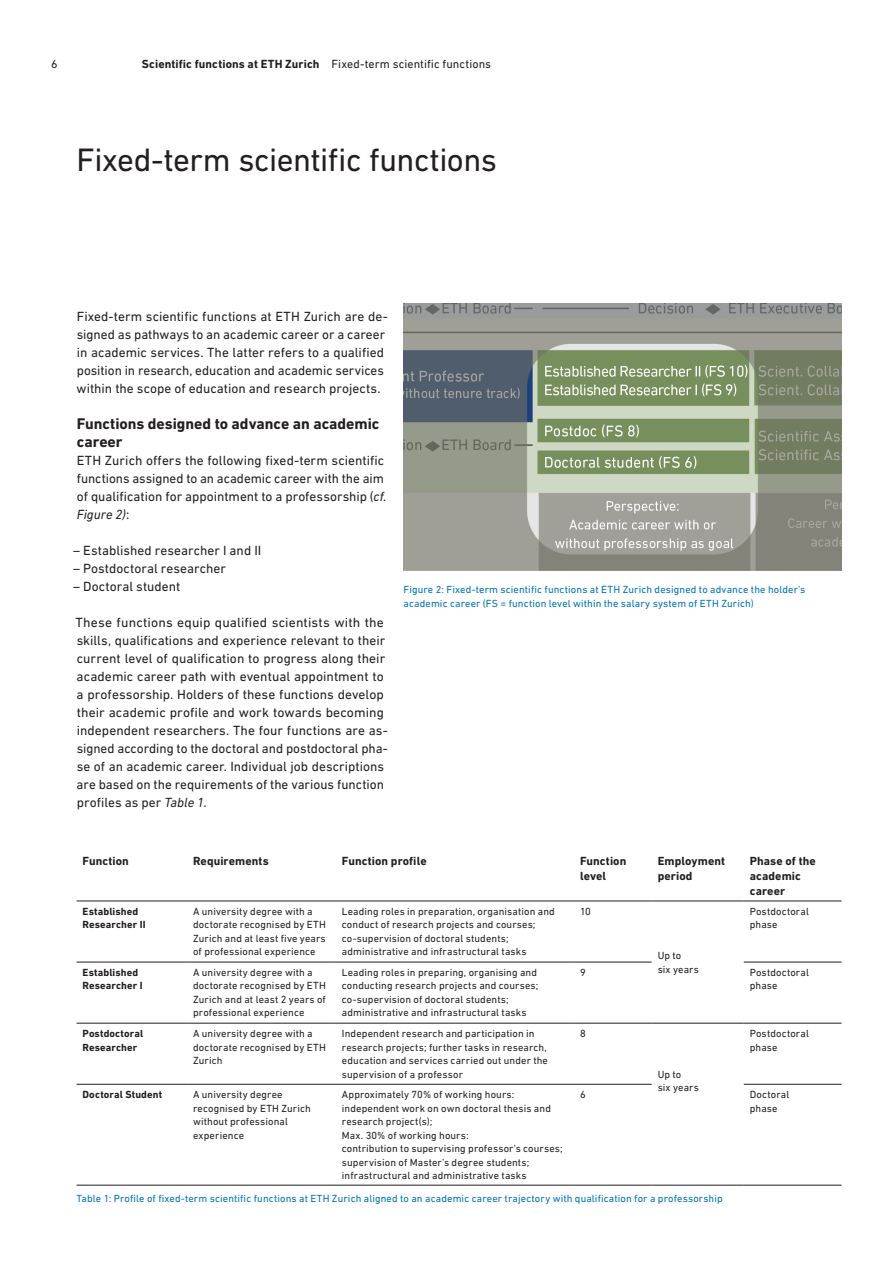
<style>
.page{position:relative;width:893px;height:1263px;background:#fff}
.page>*{position:absolute;margin:0;border:0;box-sizing:border-box;transform-origin:0 0}
.Headline_A4-S__DIN_N{font:33px "DIN Next W1 G";letter-spacing:-.015em;color:#231f20}
.Zwischentitel_A4-M{font:700 15.75px/18px "DIN Next W1 G";letter-spacing:-.005em;color:#231f20}
.Lauftext_Standard__B{font:13.5px/18px "DIN Next W1 G";color:#231f20}
.Infotext_S__DIN_Next{font:700 12px/15px "DIN Next W1 G";letter-spacing:.01em;color:#231f20}
.t1{font:12px "DIN Next W1 G";color:#231f20}
.Infotext_XS__DIN_Nex{font:10.5px/13.5px "DIN Next W1 G";letter-spacing:.01em;color:#231f20}
.Infotext_XS__DIN_Nex-2{font:10.5px/13.5px "DIN Next W1 G";letter-spacing:.01em;color:#0072bc}
.Infotext_XS__DIN_Nex-3{font:700 10.5px "DIN Next W1 G";letter-spacing:.01em;color:#231f20}
.s1{font-weight:400}
.s2{font-style:italic}
</style>
<div class="page">
<img style="left:403px;top:303px;width:439px;height:268px">
<hr style="left:77px;top:901px;width:110px;height:1px;background:#231f20">
<hr style="left:187px;top:901px;width:149px;height:1px;background:#231f20">
<hr style="left:336px;top:901px;width:238px;height:1px;background:#231f20">
<hr style="left:574px;top:901px;width:78px;height:1px;background:#231f20">
<hr style="left:652px;top:901px;width:92px;height:1px;background:#231f20">
<hr style="left:744px;top:901px;width:98px;height:1px;background:#231f20">
<hr style="left:77px;top:962px;width:110px;height:1px;background:#231f20">
<hr style="left:187px;top:962px;width:149px;height:1px;background:#231f20">
<hr style="left:336px;top:962px;width:238px;height:1px;background:#231f20">
<hr style="left:574px;top:962px;width:78px;height:1px;background:#231f20">
<hr style="left:744px;top:962px;width:98px;height:1px;background:#231f20">
<hr style="left:77px;top:1023px;width:110px;height:1px;background:#231f20">
<hr style="left:187px;top:1023px;width:149px;height:1px;background:#231f20">
<hr style="left:336px;top:1023px;width:238px;height:1px;background:#231f20">
<hr style="left:574px;top:1023px;width:78px;height:1px;background:#231f20">
<hr style="left:652px;top:1023px;width:92px;height:1px;background:#231f20">
<hr style="left:744px;top:1023px;width:98px;height:1px;background:#231f20">
<hr style="left:77px;top:1084px;width:110px;height:1px;background:#231f20">
<hr style="left:187px;top:1084px;width:149px;height:1px;background:#231f20">
<hr style="left:336px;top:1084px;width:238px;height:1px;background:#231f20">
<hr style="left:574px;top:1084px;width:78px;height:1px;background:#231f20">
<hr style="left:744px;top:1084px;width:98px;height:1px;background:#231f20">
<hr style="left:77px;top:1185px;width:110px;height:1px;background:#231f20">
<hr style="left:187px;top:1185px;width:149px;height:1px;background:#231f20">
<hr style="left:336px;top:1185px;width:238px;height:1px;background:#231f20">
<hr style="left:574px;top:1185px;width:78px;height:1px;background:#231f20">
<hr style="left:652px;top:1185px;width:92px;height:1px;background:#231f20">
<hr style="left:744px;top:1185px;width:98px;height:1px;background:#231f20">
<p class="t1" style="left:51px;top:57px;width:8px">6</p>
<p class="Infotext_S__DIN_Next" style="left:142px;top:56px;width:351px">Scientific functions at ETH Zurich <span class="s1">Fixed-term scientific functions</span></p>
<p class="Headline_A4-S__DIN_N" style="left:77px;top:141px;width:422px">Fixed-term scientific functions</p>
<p class="Lauftext_Standard__B" style="left:77px;top:307px;width:313px">Fixed-term scientific functions at ETH Zurich are de&shy;signed as pathways to an academic career or a career in academic services. The latter refers to a qualified position in research, education and academic services within the scope of education and research projects.</p>
<p class="Zwischentitel_A4-M" style="left:77px;top:415px;width:304px">Functions designed to advance an academic career</p>
<p class="Lauftext_Standard__B" style="left:77px;top:451px;width:311px">ETH Zurich offers the following fixed-term scientific functions assigned to an academic career with the aim of qualification for appointment to a professorship (<span class="s2">cf.<br>Figure 2)</span>:</p>
<p class="Lauftext_Standard__B" style="left:73px;top:541px;width:190px">– Established researcher I and II</p>
<p class="Lauftext_Standard__B" style="left:73px;top:559px;width:154px">– Postdoctoral researcher</p>
<p class="Lauftext_Standard__B" style="left:73px;top:577px;width:109px">– Doctoral student</p>
<p class="Lauftext_Standard__B" style="left:75px;top:613px;width:314px">These functions equip qualified scientists with the skills, qualifications and experience relevant to their current level of qualification to progress along their academic career path with eventual appointment to a professorship. Holders of these functions develop their academic profile and work towards becoming independent researchers. The four functions are as&shy;signed according to the doctoral and postdoctoral pha&shy;se of an academic career. Individual job descriptions are based on the requirements of the various function profiles as per <span class="s2">Table 1</span>.</p>
<p class="Infotext_XS__DIN_Nex-2" style="left:403px;top:583px;width:403px">Figure 2: Fixed-term scientific functions at ETH Zurich designed to advance the holder’s academic career (FS = function level within the salary system of ETH Zurich)</p>
<p class="Infotext_S__DIN_Next" style="left:83px;top:853px;width:48px">Function</p>
<p class="Infotext_S__DIN_Next" style="left:193px;top:853px;width:77px">Requirements</p>
<p class="Infotext_S__DIN_Next" style="left:342px;top:853px;width:86px">Function profile</p>
<p class="Infotext_S__DIN_Next" style="left:580px;top:853px;width:48px">Function level</p>
<p class="Infotext_S__DIN_Next" style="left:658px;top:853px;width:69px">Employment period</p>
<p class="Infotext_S__DIN_Next" style="left:750px;top:853px;width:67px">Phase of the academic career</p>
<p class="Infotext_XS__DIN_Nex-3" style="left:83px;top:905px;width:57px">Established</p>
<p class="Infotext_XS__DIN_Nex-3" style="left:83px;top:919px;width:65px">Researcher II</p>
<p class="Infotext_XS__DIN_Nex" style="left:580px;top:904px;width:12px">10</p>
<p class="Infotext_XS__DIN_Nex" style="left:193px;top:904px;width:134px">A university degree with a doctorate recognised by ETH<br>Zurich and at least five years of professional experience</p>
<p class="Infotext_XS__DIN_Nex" style="left:342px;top:904px;width:214px">Leading roles in preparation, organisation and conduct of research projects and courses;</p>
<p class="Infotext_XS__DIN_Nex" style="left:750px;top:904px;width:61px">Postdoctoral phase</p>
<p class="Infotext_XS__DIN_Nex" style="left:342px;top:931px;width:168px">co-supervision of doctoral students;</p>
<p class="Infotext_XS__DIN_Nex" style="left:342px;top:945px;width:186px">administrative and infrastructural tasks</p>
<p class="Infotext_XS__DIN_Nex" style="left:658px;top:949px;width:25px">Up to</p>
<p class="Infotext_XS__DIN_Nex" style="left:658px;top:962px;width:43px">six years</p>
<p class="Infotext_XS__DIN_Nex" style="left:580px;top:965px;width:7px">9</p>
<p class="Infotext_XS__DIN_Nex" style="left:750px;top:965px;width:61px">Postdoctoral phase</p>
<p class="Infotext_XS__DIN_Nex-3" style="left:83px;top:966px;width:57px">Established</p>
<p class="Infotext_XS__DIN_Nex-3" style="left:83px;top:980px;width:62px">Researcher I</p>
<p class="Infotext_XS__DIN_Nex" style="left:193px;top:965px;width:134px">A university degree with a doctorate recognised by ETH<br>Zurich and at least 2 years of professional experience</p>
<p class="Infotext_XS__DIN_Nex" style="left:342px;top:965px;width:197px">Leading roles in preparing, organising and</p>
<p class="Infotext_XS__DIN_Nex" style="left:342px;top:979px;width:198px">conducting research projects and courses;</p>
<p class="Infotext_XS__DIN_Nex" style="left:342px;top:992px;width:168px">co-supervision of doctoral students;</p>
<p class="Infotext_XS__DIN_Nex" style="left:342px;top:1006px;width:186px">administrative and infrastructural tasks</p>
<p class="Infotext_XS__DIN_Nex" style="left:193px;top:1026px;width:134px">A university degree with a doctorate recognised by ETH<br>Zurich</p>
<p class="Infotext_XS__DIN_Nex" style="left:342px;top:1026px;width:208px">Independent research and participation in research projects; further tasks in research, education and services carried out under the supervision of a professor</p>
<p class="Infotext_XS__DIN_Nex" style="left:580px;top:1026px;width:7px">8</p>
<p class="Infotext_XS__DIN_Nex-3" style="left:83px;top:1027px;width:62px">Postdoctoral</p>
<p class="Infotext_XS__DIN_Nex-3" style="left:83px;top:1041px;width:56px">Researcher</p>
<p class="Infotext_XS__DIN_Nex" style="left:750px;top:1026px;width:61px">Postdoctoral phase</p>
<p class="Infotext_XS__DIN_Nex" style="left:658px;top:1067px;width:25px">Up to</p>
<p class="Infotext_XS__DIN_Nex" style="left:658px;top:1080px;width:43px">six years</p>
<p class="Infotext_XS__DIN_Nex-3" style="left:83px;top:1088px;width:81px">Doctoral Student</p>
<p class="Infotext_XS__DIN_Nex" style="left:193px;top:1088px;width:91px">A university degree</p>
<p class="Infotext_XS__DIN_Nex" style="left:193px;top:1101px;width:119px">recognised by ETH Zurich without professional</p>
<p class="Infotext_XS__DIN_Nex" style="left:193px;top:1128px;width:53px">experience</p>
<p class="Infotext_XS__DIN_Nex" style="left:342px;top:1088px;width:174px">Approximately 70% of working hours:</p>
<p class="Infotext_XS__DIN_Nex" style="left:342px;top:1101px;width:211px">independent work on own doctoral thesis and research project(s);</p>
<p class="Infotext_XS__DIN_Nex" style="left:342px;top:1128px;width:128px">Max. 30% of working hours:</p>
<p class="Infotext_XS__DIN_Nex" style="left:342px;top:1142px;width:222px">contribution to supervising professor’s courses;</p>
<p class="Infotext_XS__DIN_Nex" style="left:342px;top:1155px;width:189px">supervision of Master’s degree students;</p>
<p class="Infotext_XS__DIN_Nex" style="left:342px;top:1169px;width:186px">infrastructural and administrative tasks</p>
<p class="Infotext_XS__DIN_Nex" style="left:580px;top:1088px;width:7px">6</p>
<p class="Infotext_XS__DIN_Nex" style="left:750px;top:1088px;width:41px">Doctoral</p>
<p class="Infotext_XS__DIN_Nex" style="left:750px;top:1101px;width:29px">phase</p>
<p class="Infotext_XS__DIN_Nex-2" style="left:77px;top:1191px;width:648px">Table 1: Profile of fixed-term scientific functions at ETH Zurich aligned to an academic career trajectory with qualification for a professorship</p>
</div>
